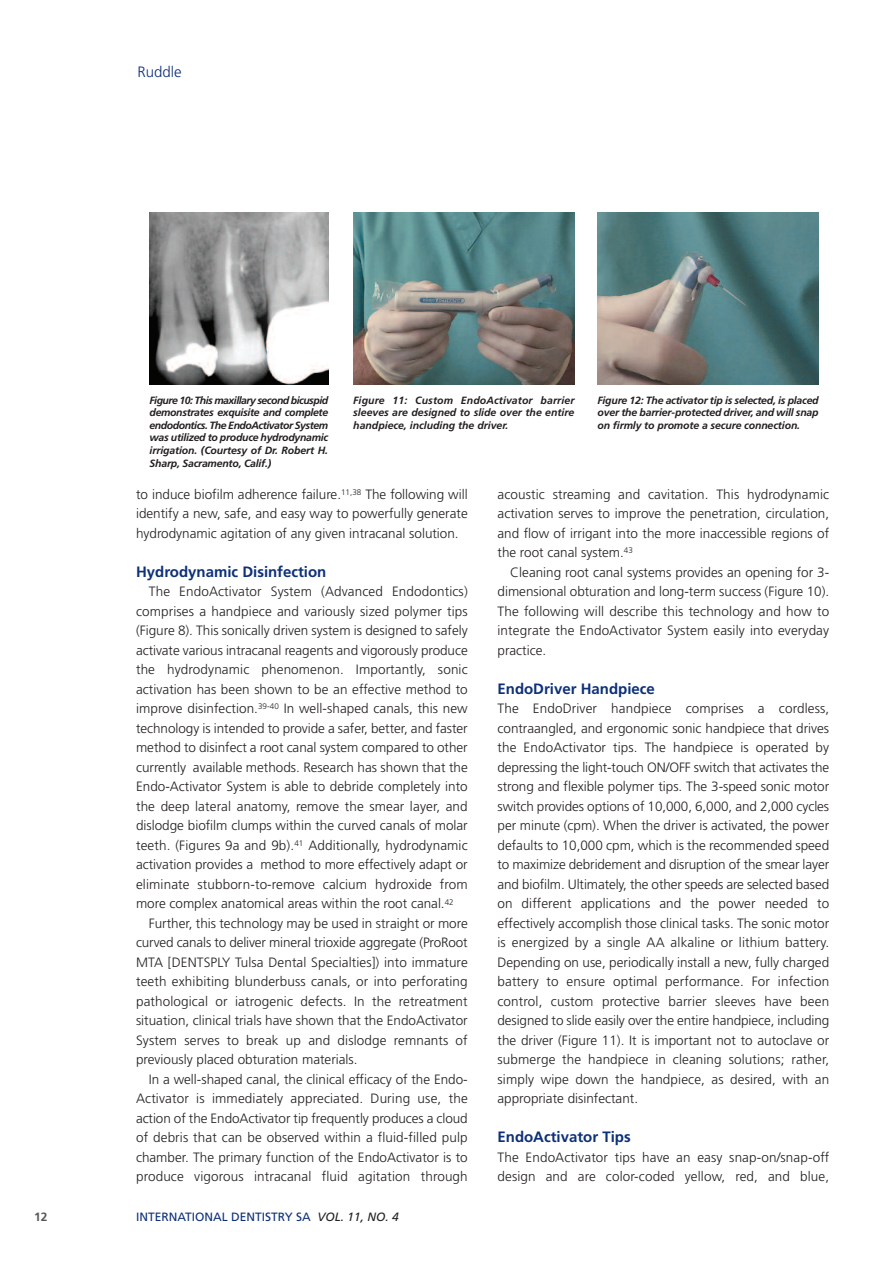
<style>
.page{position:relative;width:893px;height:1263px;background:#fff}
.page>*{position:absolute;margin:0;border:0;box-sizing:border-box;transform-origin:0 0}
.t1{font:700 15px "Frutiger";color:#0d3079}
.t2{font:300 15px "Frutiger";color:#0d3079}
.t3{font:300 13.5px/19.5px "Frutiger";color:#231f20;text-align:justify}
.t4{font:12px "Frutiger";color:#0d3079}
.t5{font:700 12px "Frutiger";color:#57585a}
.t6{font:italic 700 10.5px/12.6px "Frutiger";letter-spacing:-.01em;color:#231f20;text-align:justify}
.s1{font-style:italic;color:#231f20}
</style>
<div class="page">
<img style="left:150px;top:213px;width:178px;height:171px">
<img style="left:353px;top:213px;width:221px;height:171px">
<img style="left:598px;top:213px;width:221px;height:171px">
<p class="t2" style="left:138px;top:65px;width:46px">Ruddle</p>
<p class="t6" style="left:150px;top:394px;width:180px">Figure 10: This maxillary second bicuspid demonstrates exquisite and complete endodontics. The EndoActivator System was utilized to produce hydrodynamic irrigation. (Courtesy of Dr. Robert H.<br>Sharp, Sacramento, Calif.)</p>
<p class="t6" style="left:353px;top:394px;width:223px">Figure 11: Custom EndoActivator barrier sleeves are designed to slide over the entire handpiece, including the driver.</p>
<p class="t6" style="left:598px;top:394px;width:223px">Figure 12: The activator tip is selected, is placed over the barrier-protected driver, and will snap on firmly to promote a secure connection.</p>
<p class="t3" style="left:136px;top:485px;width:333px">to induce biofilm adherence failure.<sup>11,38</sup> The following will identify a new, safe, and easy way to powerfully generate hydrodynamic agitation of any given intracanal solution.</p>
<p class="t1" style="left:136px;top:565px;width:192px">Hydrodynamic Disinfection</p>
<p class="t3" style="left:136px;top:583px;width:333px;text-indent:13px">The EndoActivator System (Advanced Endodontics) comprises a handpiece and variously sized polymer tips (Figure 8). This sonically driven system is designed to safely activate various intracanal reagents and vigorously produce the hydrodynamic phenomenon. Importantly, sonic activation has been shown to be an effective method to improve disinfection.<sup>39-40</sup> In well-shaped canals, this new technology is intended to provide a safer, better, and faster method to disinfect a root canal system compared to other currently available methods. Research has shown that the Endo-Activator System is able to debride completely into the deep lateral anatomy, remove the smear layer, and dislodge biofilm clumps within the curved canals of molar teeth. (Figures 9a and 9b).<sup>41</sup> Additionally, hydrodynamic activation provides a method to more effectively adapt or eliminate stubborn-to-remove calcium hydroxide from more complex anatomical areas within the root canal.<sup>42</sup></p>
<p class="t3" style="left:136px;top:914px;width:333px;text-indent:13px">Further, this technology may be used in straight or more curved canals to deliver mineral trioxide aggregate (ProRoot MTA [DENTSPLY Tulsa Dental Specialties]) into immature teeth exhibiting blunderbuss canals, or into perforating pathological or iatrogenic defects. In the retreatment situation, clinical trials have shown that the EndoActivator System serves to break up and dislodge remnants of previously placed obturation materials.</p>
<p class="t3" style="left:136px;top:1070px;width:333px;text-indent:13px">In a well-shaped canal, the clinical efficacy of the Endo-Activator is immediately appreciated. During use, the action of the EndoActivator tip frequently produces a cloud of debris that can be observed within a fluid-filled pulp chamber. The primary function of the EndoActivator is to produce vigorous intracanal fluid agitation through</p>
<p class="t5" style="left:34px;top:1212px;width:15px">12</p>
<p class="t4" style="left:136px;top:1212px;width:264px">INTERNATIONAL DENTISTRY SA <span class="s1">VOL. 11, NO. 4</span></p>
<p class="t3" style="left:497px;top:485px;width:333px">acoustic streaming and cavitation. This hydrodynamic activation serves to improve the penetration, circulation, and flow of irrigant into the more inaccessible regions of the root canal system.<sup>43</sup></p>
<p class="t3" style="left:497px;top:563px;width:333px;text-indent:13px">Cleaning root canal systems provides an opening for 3- dimensional obturation and long-term success (Figure 10).<br>The following will describe this technology and how to integrate the EndoActivator System easily into everyday practice.</p>
<p class="t1" style="left:497px;top:682px;width:159px">EndoDriver Handpiece</p>
<p class="t3" style="left:497px;top:700px;width:333px">The EndoDriver handpiece comprises a cordless, contraangled, and ergonomic sonic handpiece that drives the EndoActivator tips. The handpiece is operated by depressing the light-touch ON/OFF switch that activates the strong and flexible polymer tips. The 3-speed sonic motor switch provides options of 10,000, 6,000, and 2,000 cycles per minute (cpm). When the driver is activated, the power defaults to 10,000 cpm, which is the recommended speed to maximize debridement and disruption of the smear layer and biofilm. Ultimately, the other speeds are selected based on different applications and the power needed to effectively accomplish those clinical tasks. The sonic motor is energized by a single AA alkaline or lithium battery.<br>Depending on use, periodically install a new, fully charged battery to ensure optimal performance. For infection control, custom protective barrier sleeves have been designed to slide easily over the entire handpiece, including the driver (Figure 11). It is important not to autoclave or submerge the handpiece in cleaning solutions; rather, simply wipe down the handpiece, as desired, with an appropriate disinfectant.</p>
<p class="t1" style="left:497px;top:1131px;width:135px">EndoActivator Tips</p>
<p class="t3" style="left:497px;top:1148px;width:333px">The EndoActivator tips have an easy snap-on/snap-off design and are color-coded yellow, red, and blue,</p>
</div>
